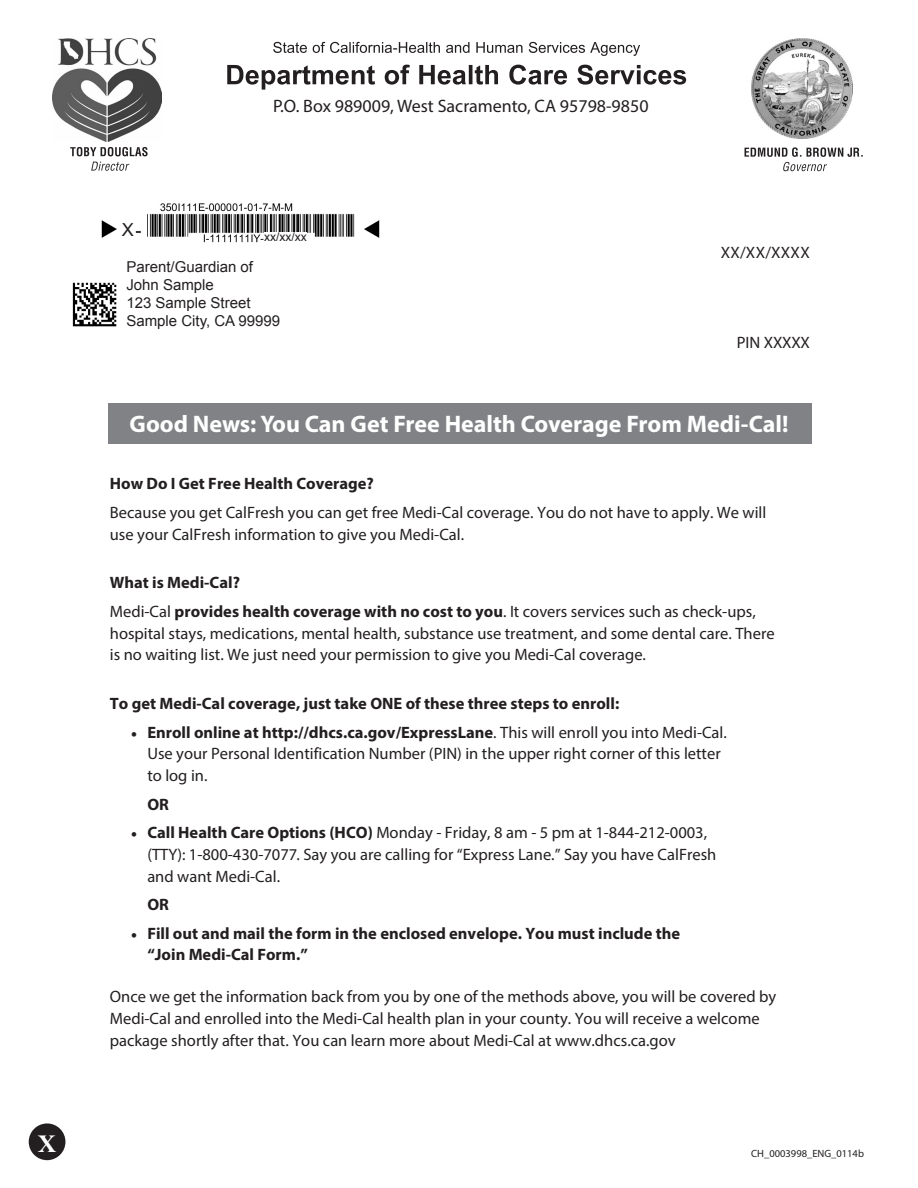
<style>
.page{position:relative;width:918px;height:1188px;background:#fff}
.page>*{position:absolute;margin:0;border:0;box-sizing:border-box;transform-origin:0 0}
.t1{font:700 28.5px "Perpetua";color:#fff}
.t2{font:700 24px "Myriad Pro";color:#fff}
.t3{font:18px "Myriad Pro";color:#231f20}
.t4{font:18px "Arial";color:#231f20}
.t5{font:16.5px/21.8px "Myriad Pro";color:#231f20}
.t6{font:700 16.5px/21.8px "Myriad Pro";color:#231f20}
.Bullet_2{font:15px "Arial";color:#231f20}
.t7{font:12px "Arial";color:#231f20}
.t8{font:10.5px "Myriad Pro";color:#231f20}
.s1{font-weight:700}
.s2{font-family:"Minion Pro";font-weight:700}
.s3{font-family:"Minion Pro"}
</style>
<div class="page">
<svg style="left:227px;top:65px;width:459px;height:25px"></svg>
<svg style="left:273px;top:42px;width:367px;height:14px"></svg>
<img style="left:53px;top:38px;width:109px;height:104px">
<img style="left:752px;top:38px;width:100px;height:100px">
<svg style="left:91px;top:162px;width:38px;height:9px"></svg>
<svg style="left:70px;top:147px;width:78px;height:9px"></svg>
<svg style="left:745px;top:147px;width:118px;height:24px"></svg>
<div style="left:108px;top:404px;width:703px;height:40px;background:#808285"></div>
<div style="left:29px;top:1123px;width:36px;height:37px;background:#231f20;border-radius:50%"></div>
<img style="left:72px;top:203px;width:308px;height:124px">
<div style="left:121px;top:222px;width:13px;height:16px;background:#fff"></div>
<div style="left:264px;top:232px;width:43px;height:12px;background:#fff"></div>
<div style="left:126px;top:261px;width:209px;height:91px;background:#fff"></div>
<h1 class="t1" style="left:38px;top:1126px;width:21px">X</h1>
<p class="t4" style="left:122px;top:218px;width:14px">X</p>
<p class="t3" style="left:273px;top:95px;width:377px">P.O. Box 989009, West Sacramento, CA 95798-9850</p>
<p class="t7" style="left:264px;top:229px;width:44px">xx/xx/xx</p>
<p class="Bullet_2" style="left:126px;top:257px;width:128px">Parent/Guardian of</p>
<p class="Bullet_2" style="left:126px;top:275px;width:89px">John Sample</p>
<p class="Bullet_2" style="left:126px;top:293px;width:126px">123 Sample Street</p>
<p class="Bullet_2" style="left:126px;top:311px;width:155px">Sample City, CA 99999</p>
<p class="t5" style="left:721px;top:241px;width:91px">XX/XX/XXXX</p>
<p class="t5" style="left:737px;top:331px;width:75px">PIN XXXXX</p>
<p class="t2" style="left:129px;top:408px;width:661px">Good News: You Can Get Free Health Coverage From Medi-Cal!</p>
<p class="t6" style="left:110px;top:472px;width:266px">How Do I Get Free Health Coverage?</p>
<p class="t5" style="left:110px;top:501px;width:658px">Because you get CalFresh you can get free Medi-Cal coverage. You do not have to apply. We will use your CalFresh information to give you Medi-Cal.</p>
<p class="t6" style="left:110px;top:571px;width:132px">What is Medi-Cal?</p>
<p class="t5" style="left:110px;top:600px;width:666px">Medi-Cal <span class="s1">provides health coverage with no cost to you</span>. It covers services such as check-ups, hospital stays, medications, mental health, substance use treatment, and some dental care. There is no waiting list. We just need your permission to give you Medi-Cal coverage.</p>
<p class="t6" style="left:110px;top:692px;width:511px">To get Medi-Cal coverage, just take ONE of these three steps to enroll:</p>
<p class="t5" style="left:147px;top:721px;width:581px;text-indent:-16px"><span class="s2">•</span> <span class="s1">Enroll online at http://dhcs.ca.gov/ExpressLane</span>. This will enroll you into Medi-Cal.<br>Use your Personal Identification Number (PIN) in the upper right corner of this letter to log in.</p>
<p class="t6" style="left:147px;top:793px;width:23px">OR</p>
<p class="t5" style="left:147px;top:822px;width:571px;text-indent:-16px"><span class="s2">•</span> <span class="s1">Call Health Care Options (HCO)</span> Monday - Friday, 8 am - 5 pm at 1-844-212-0003, (TTY): 1-800-430-7077. Say you are calling for “Express Lane.” Say you have CalFresh and want Medi-Cal.</p>
<p class="t6" style="left:147px;top:893px;width:23px">OR</p>
<p class="t6" style="left:147px;top:922px;width:534px;text-indent:-16px"><span class="s3">•</span> Fill out and mail the form in the enclosed envelope. You must include the “Join Medi-Cal Form.”</p>
<p class="t5" style="left:110px;top:986px;width:668px">Once we get the information back from you by one of the methods above, you will be covered by<br>Medi-Cal and enrolled into the Medi-Cal health plan in your county. You will receive a welcome package shortly after that. You can learn more about Medi-Cal at www.dhcs.ca.gov</p>
<p class="t8" style="left:751px;top:1147px;width:114px">CH_0003998_ENG_0114b</p>
</div>
